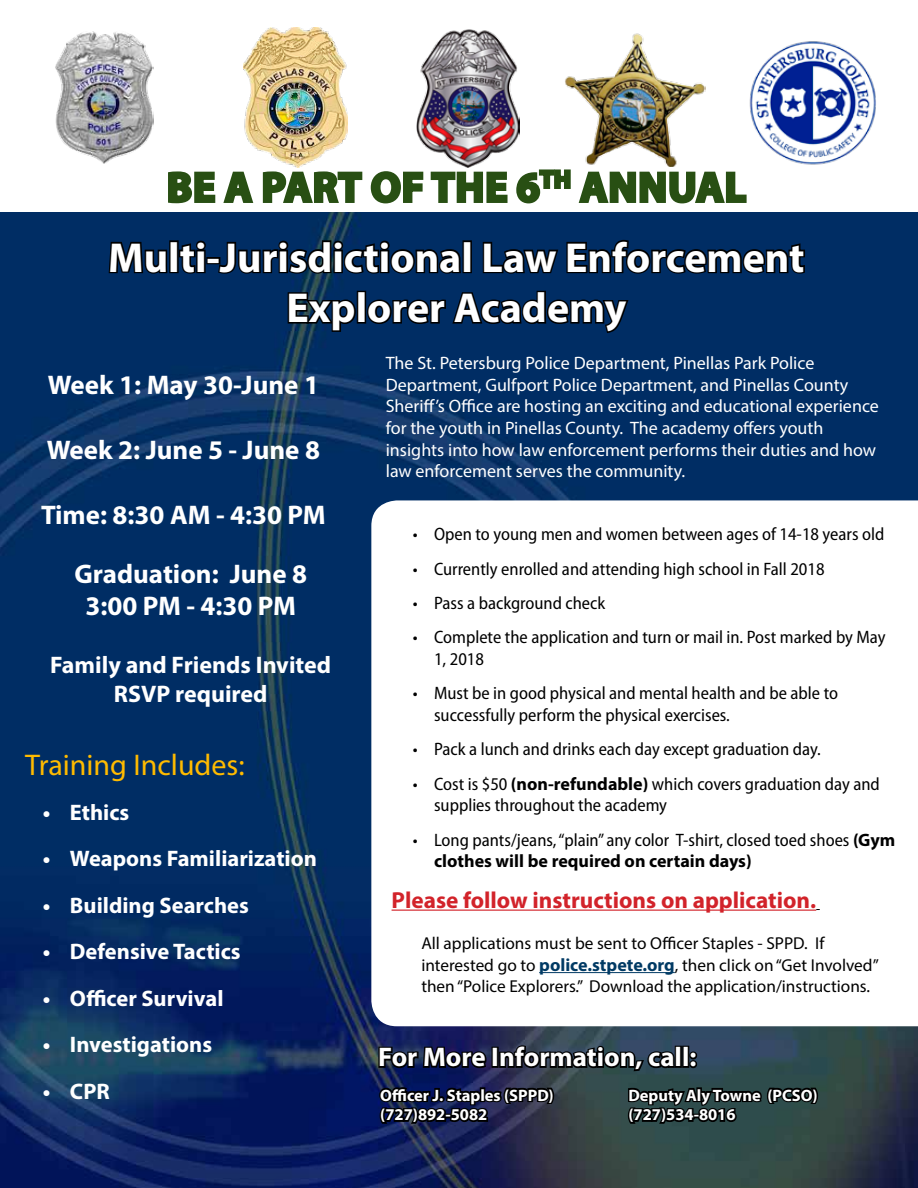
<style>
.page{position:relative;width:918px;height:1188px;background:#fff}
.page>*{position:absolute;margin:0;border:0;box-sizing:border-box;transform-origin:0 0}
.t1{font:700 42px/70.2px "Myriad Pro";color:#fff;text-align:center}
.t2{font:30px "Myriad Pro";color:#fb0}
.t3{font:700 27px/59.1px "Myriad Pro";color:#fff;text-align:center}
.t4{font:700 24px/28.8px "Myriad Pro";color:#fff;text-align:center}
.t5{font:700 23.25px "Myriad Pro";color:#d2232a}
.t6{font:700 22.5px "Myriad Pro";color:#fff}
.t7{font:semi-condensed 18px/21.6px "Myriad Pro";color:#000}
.t8{font:18px/21.6px "Myriad Pro";color:#fff}
.t9{font:17.25px/21.1px "Myriad Pro";color:#000}
.t10{font:700 16.5px/19.8px "Myriad Pro";color:#fff}
.s1{color:#284f13}
.s2{font-weight:700;font-stretch:normal}
.s3{font-weight:700;font-size:18px;color:#003a64}
</style>
<div class="page">
<img style="left:0;top:213px;width:918px;height:975px">
<svg style="left:371px;top:500px;width:547px;height:526px"></svg>
<img style="left:244px;top:27px;width:103px;height:141px">
<img style="left:565px;top:33px;width:140px;height:134px">
<img style="left:417px;top:29px;width:102px;height:138px">
<img style="left:749px;top:41px;width:127px;height:124px">
<svg style="left:168px;top:171px;width:86px;height:33px"></svg>
<svg style="left:262px;top:171px;width:246px;height:33px"></svg>
<svg style="left:516px;top:169px;width:231px;height:35px"></svg>
<svg style="left:107px;top:240px;width:62px;height:35px;background:#001837"></svg>
<div style="left:169px;top:240px;width:10px;height:33px;border:3px solid #000"></div>
<svg style="left:177px;top:239px;width:30px;height:37px"></svg>
<div style="left:206px;top:257px;width:14px;height:7px;border:3px solid #000"></div>
<svg style="left:217px;top:239px;width:246px;height:37px;background:#011c3b"></svg>
<div style="left:463px;top:240px;width:9px;height:33px;border:3px solid #000"></div>
<svg style="left:481px;top:238px;width:326px;height:38px;background:#001c3e"></svg>
<svg style="left:286px;top:291px;width:71px;height:42px;background:#06203b"></svg>
<div style="left:357px;top:291px;width:9px;height:33px;border:3px solid #000"></div>
<svg style="left:366px;top:289px;width:265px;height:46px;background:#001f46"></svg>
<svg style="left:377px;top:909px;width:443px;height:279px"></svg>
<img style="left:55px;top:31px;width:98px;height:133px">
<h1 class="t1" style="left:108px;top:151px;width:698px"><span class="s1">Be a part of the 6</span><sup>th</sup> <span class="s1">Annual<br></span>Multi-Jurisdictional Law Enforcement</h1>
<h1 class="t1" style="left:286px;top:271px;width:342px">Explorer Academy</h1>
<p class="t8" style="left:386px;top:352px;width:495px">The St. Petersburg Police Department, Pinellas Park Police Department, Gulfport Police Department, and Pinellas County Sheriff’s Office are hosting an exciting and educational experience for the youth in Pinellas County. The academy offers youth insights into how law enforcement performs their duties and how law enforcement serves the community.</p>
<h3 class="t3" style="left:48px;top:355px;width:273px">Week 1: May 30-June 1</h3>
<h3 class="t3" style="left:47px;top:419px;width:275px">Week 2: June 5 - June 8</h3>
<h3 class="t3" style="left:41px;top:484px;width:286px">Time: 8:30 AM - 4:30 PM<br>Graduation: June 8</h3>
<h3 class="t3" style="left:85px;top:576px;width:212px">3:00 PM - 4:30 PM</h3>
<h3 class="t4" style="left:50px;top:650px;width:283px">Family and Friends Invited<br>RSVP required</h3>
<h2 class="t2" style="left:25px;top:747px;width:221px">Training Includes:</h2>
<p class="t6" style="left:43px;top:797px;width:88px">• Ethics</p>
<p class="t6" style="left:43px;top:844px;width:275px">• Weapons Familiarization</p>
<p class="t6" style="left:43px;top:890px;width:207px">• Building Searches</p>
<p class="t6" style="left:43px;top:937px;width:199px">• Defensive Tactics</p>
<p class="t6" style="left:43px;top:983px;width:182px">• Officer Survival</p>
<p class="t6" style="left:43px;top:1030px;width:171px">• Investigations</p>
<p class="t6" style="left:43px;top:1076px;width:54px">• CPR</p>
<p class="t7" style="left:413px;top:524px;width:473px">• Open to young men and women between ages of 14-18 years old</p>
<p class="t7" style="left:413px;top:558px;width:413px">• Currently enrolled and attending high school in Fall 2018</p>
<p class="t7" style="left:413px;top:593px;width:194px">• Pass a background check</p>
<p class="t7" style="left:434px;top:627px;width:453px;text-indent:-21px">• Complete the application and turn or mail in. Post marked by May<br>1, 2018</p>
<p class="t7" style="left:434px;top:683px;width:405px;text-indent:-21px">• Must be in good physical and mental health and be able to successfully perform the physical exercises.</p>
<p class="t7" style="left:413px;top:739px;width:409px">• Pack a lunch and drinks each day except graduation day.</p>
<p class="t7" style="left:434px;top:773px;width:447px;text-indent:-21px">• Cost is $50 <span class="s2">(non-refundable)</span> which covers graduation day and supplies throughout the academy</p>
<p class="t7" style="left:434px;top:829px;width:463px;text-indent:-21px">• Long pants/jeans,“plain” any color T-shirt, closed toed shoes <span class="s2">(Gym clothes will be required on certain days)</span></p>
<p class="t5" style="left:392px;top:885px;width:426px">Please follow instructions on application.</p>
<p class="t9" style="left:421px;top:933px;width:459px">All applications must be sent to Officer Staples - SPPD. If interested go to <span class="s3">police.stpete.org</span>, then click on “Get Involved” then “Police Explorers.” Download the application/instructions.</p>
<h3 class="t3" style="left:378px;top:1027px;width:320px">For More Information, call:</h3>
<p class="t10" style="left:380px;top:1085px;width:175px">Officer J. Staples (SPPD) (727)892-5082</p>
<p class="t10" style="left:628px;top:1085px;width:191px">Deputy Aly Towne (PCSO) (727)534-8016</p>
</div>
